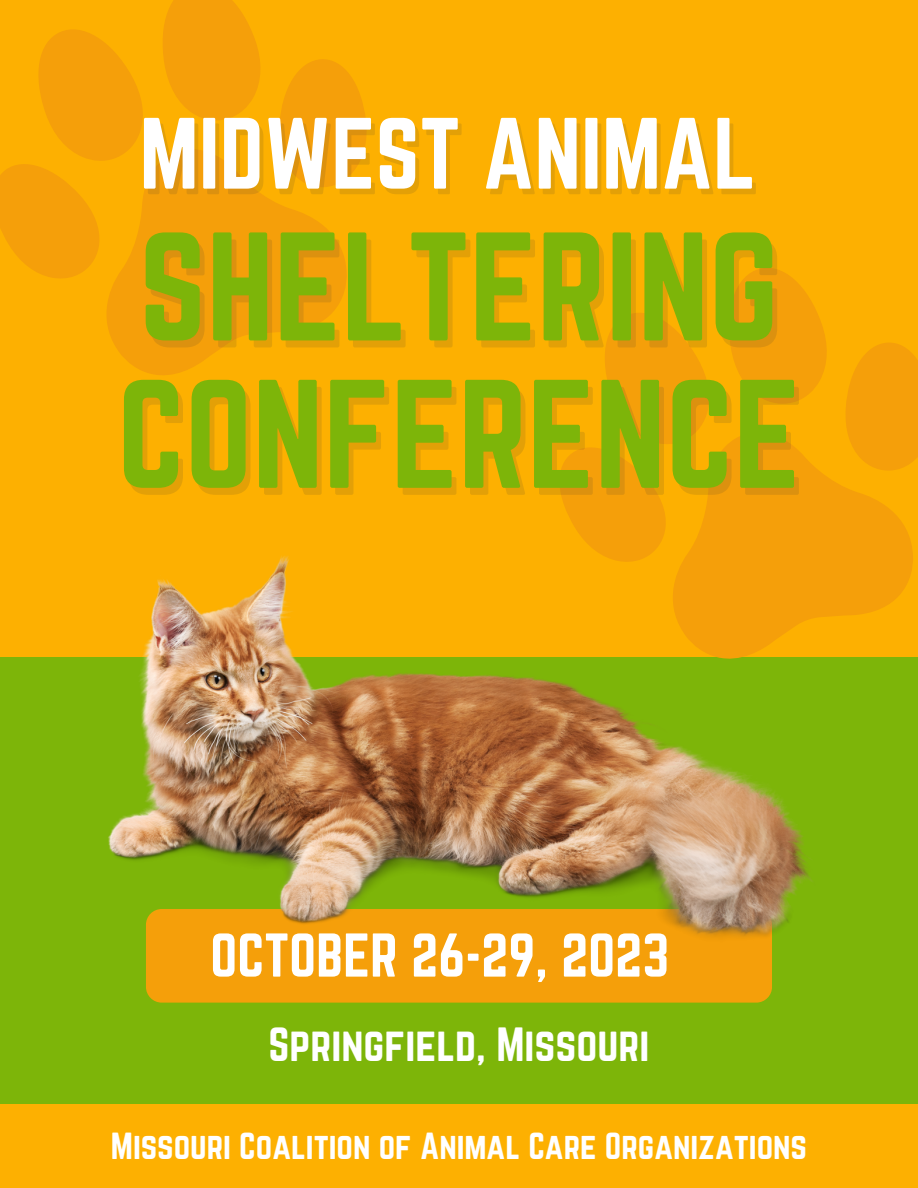
<style>
.page{position:relative;width:918px;height:1188px;background:#fdb001}
.page>*{position:absolute;margin:0;border:0;box-sizing:border-box;transform-origin:0 0}
.t1{font:135px/147.3px "Norwester";color:#7db509}
.t2{font:88.5px "Norwester";color:#fff}
.t3{font:54px "Norwester";color:#fff}
.t4{font:42px "Norwester";color:#fff}
.t5{font:33px "Norwester";color:#fff}
</style>
<div class="page">
<svg style="left:0;top:0;width:363px;height:278px"></svg>
<svg style="left:52px;top:107px;width:315px;height:268px;fill:#f59f0a"></svg>
<div style="left:0;top:657px;width:918px;height:531px;background:#7db509"></div>
<div style="left:146px;top:909px;width:626px;height:94px;background:#f59f0a;border-radius:16px"></div>
<div style="left:0;top:1104px;width:918px;height:84px;background:#fdb001"></div>
<svg style="left:560px;top:268px;width:358px;height:286px"></svg>
<svg style="left:619px;top:391px;width:299px;height:226px;fill:#f59f0a"></svg>
<img style="left:108px;top:554px;width:711px;height:383px">
<p class="t2" style="left:140px;top:100px;width:618px">MIDWEST ANIMAL</p>
<p class="t1" style="left:117px;top:213px;width:685px">SHELTERING<br>CONFERENCE</p>
<p class="t3" style="left:210px;top:923px;width:460px">OCTOBER 26-29, 2023</p>
<p class="t4" style="left:269px;top:1019px;width:382px">Springfield, Missouri</p>
<p class="t5" style="left:111px;top:1126px;width:698px">Missouri Coalition of Animal Care Organizations</p>
</div>
